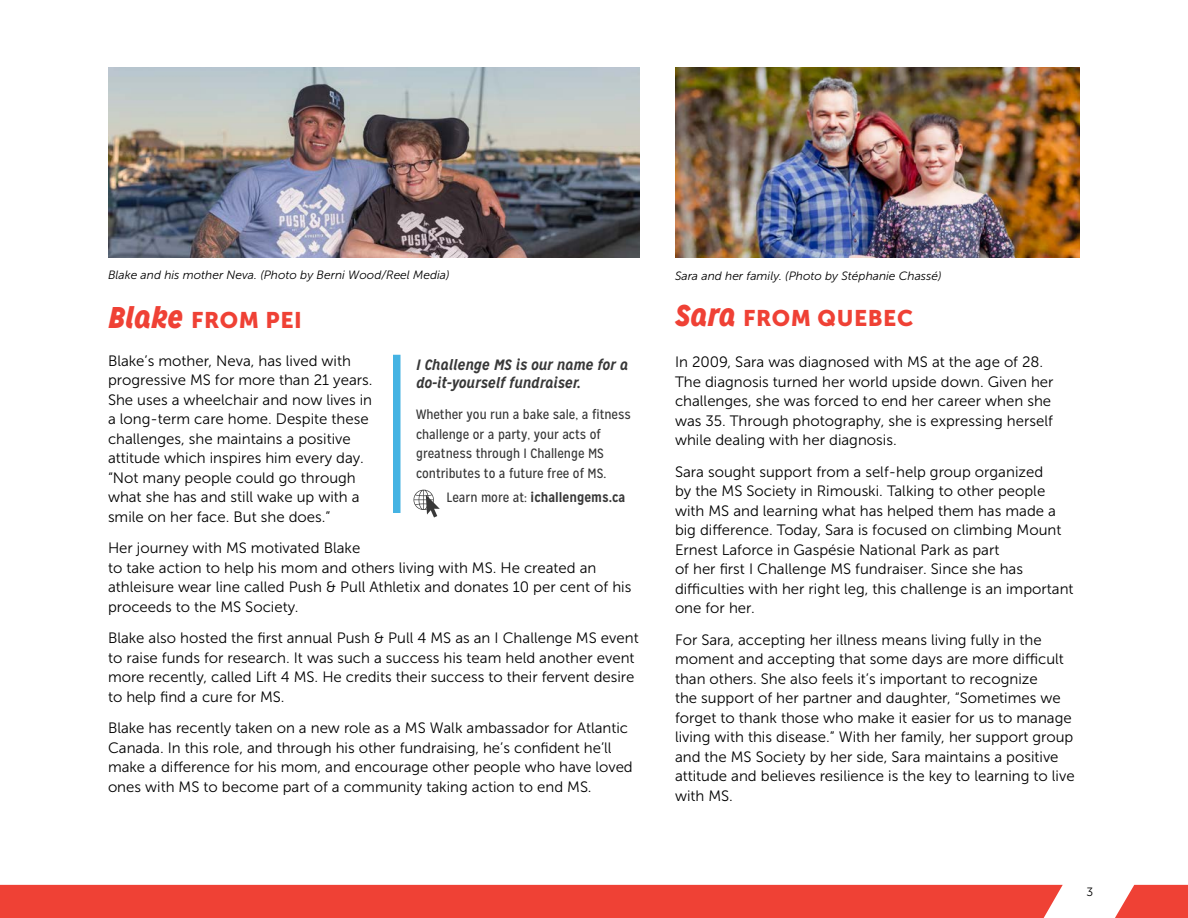
<style>
.page{position:relative;width:1188px;height:918px;background:#fff}
.page>*{position:absolute;margin:0;border:0;box-sizing:border-box;transform-origin:0 0}
.t1{font:22.5px "Museo Sans 900";letter-spacing:.025em;color:#ef4135}
.t2{font:15px/19.5px "Museo Sans 300";color:#000}
.t3{font:italic 700 15px/18px "Mission Gothic";color:#383838}
.t4{font:13.5px/19.5px "Mission Gothic";color:#383838}
.t5{font:700 13.5px "Mission Gothic";color:#383838}
.t6{font:italic 12px "Museo Sans 300";color:#000}
.t7{font:12px "Museo Sans 300";color:#000}
.s1{font-family:"Mission Gothic";font-weight:900;font-style:italic;font-size:30px}
.s2{font-weight:400}
</style>
<div class="page">
<svg style="left:1115px;top:885px;width:73px;height:33px;background:#f1594f"></svg>
<div style="left:0;top:885px;width:1063px;height:33px;background:#ef4135"></div>
<img style="left:108px;top:68px;width:531px;height:190px">
<img style="left:675px;top:68px;width:405px;height:190px">
<div style="left:393px;top:355px;width:7px;height:158px;background:#45b3e3"></div>
<svg style="left:413px;top:490px;width:27px;height:28px"></svg>
<p class="t6" style="left:108px;top:268px;width:343px">Blake and his mother Neva. (Photo by Berni Wood/Reel Media)</p>
<h1 class="t1" style="left:108px;top:308px;width:195px"><span class="s1">Blake</span> FROM PEI</h1>
<p class="t2" style="left:108px;top:351px;width:266px">Blake’s mother, Neva, has lived with progressive MS for more than 21 years.<br>She uses a wheelchair and now lives in a long-term care home. Despite these challenges, she maintains a positive attitude which inspires him every day. “Not many people could go through what she has and still wake up with a smile on her face. But she does.”</p>
<p class="t2" style="left:108px;top:539px;width:525px">Her journey with MS motivated Blake<br>to take action to help his mom and others living with MS. He created an athleisure wear line called Push &amp; Pull Athletix and donates 10 per cent of his proceeds to the MS Society.</p>
<p class="t2" style="left:108px;top:629px;width:532px">Blake also hosted the first annual Push &amp; Pull 4 MS as an I Challenge MS event to raise funds for research. It was such a success his team held another event more recently, called Lift 4 MS. He credits their success to their fervent desire to help find a cure for MS.</p>
<p class="t2" style="left:108px;top:719px;width:526px">Blake has recently taken on a new role as a MS Walk ambassador for Atlantic Canada. In this role, and through his other fundraising, he’s confident he’ll make a difference for his mom, and encourage other people who have loved ones with MS to become part of a community taking action to end MS.</p>
<p class="t3" style="left:416px;top:356px;width:213px">I Challenge MS is our name for a do-it-yourself fundraiser.</p>
<p class="t4" style="left:416px;top:405px;width:216px">Whether you run a bake sale, a fitness challenge or a party, your acts of greatness through I Challenge MS contributes to a future free of MS.</p>
<p class="t5" style="left:447px;top:489px;width:180px"><span class="s2">Learn more at:</span> ichallengems.ca</p>
<p class="t6" style="left:675px;top:269px;width:268px">Sara and her family. (Photo by Stéphanie Chassé)</p>
<h1 class="t1" style="left:675px;top:306px;width:240px"><span class="s1">Sara</span> FROM QUEBEC</h1>
<p class="t2" style="left:675px;top:353px;width:380px">In 2009, Sara was diagnosed with MS at the age of 28.<br>The diagnosis turned her world upside down. Given her challenges, she was forced to end her career when she was 35. Through photography, she is expressing herself while dealing with her diagnosis.</p>
<p class="t2" style="left:675px;top:462px;width:400px">Sara sought support from a self-help group organized<br>by the MS Society in Rimouski. Talking to other people with MS and learning what has helped them has made a big difference. Today, Sara is focused on climbing Mount Ernest Laforce in Gaspésie National Park as part<br>of her first I Challenge MS fundraiser. Since she has difficulties with her right leg, this challenge is an important one for her.</p>
<p class="t2" style="left:675px;top:630px;width:401px">For Sara, accepting her illness means living fully in the moment and accepting that some days are more difficult than others. She also feels it’s important to recognize<br>the support of her partner and daughter, “Sometimes we forget to thank those who make it easier for us to manage living with this disease.” With her family, her support group and the MS Society by her side, Sara maintains a positive attitude and believes resilience is the key to learning to live with MS.</p>
<p class="t7" style="left:1087px;top:886px;width:8px">3</p>
</div>
